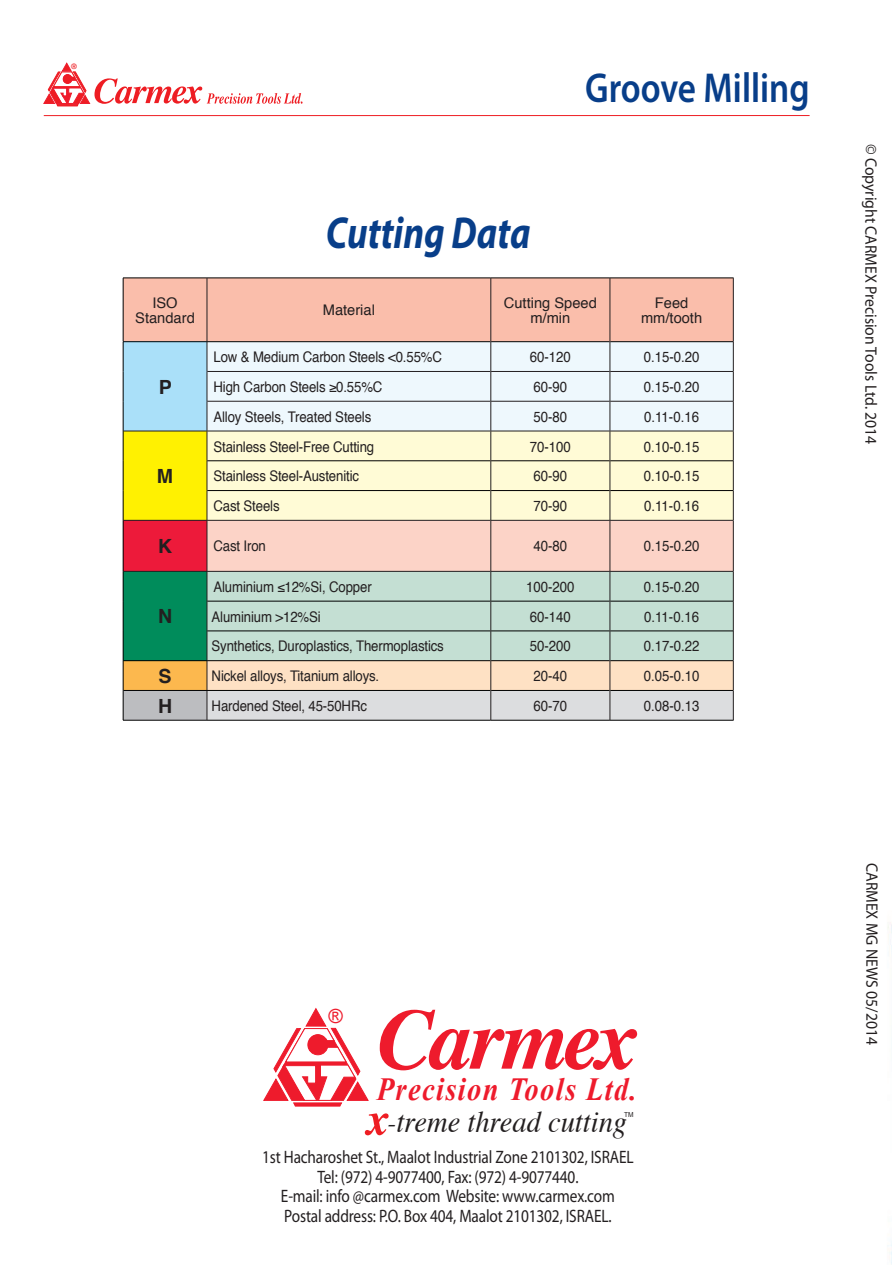
<style>
.page{position:relative;width:892px;height:1265px;background:#fff}
.page>*{position:absolute;margin:0;border:0;box-sizing:border-box;transform-origin:0 0}
.t1{font:italic 700 45px "Myriad Pro";color:#083e89;scale:.82 1}
.t2{font:600 42px "Myriad Pro";color:#083e89;scale:.84 1}
.t3{font:italic 700 32.25px "Times New Roman";letter-spacing:.05em;color:#ee1b2c;scale:.88 1}
.t4{font:italic 30px "Times";color:#231f20;scale:.95 1}
.t5{font:700 19.5px "Helvetica";color:#231f20}
.t6{font:19.5px "Arial";color:#ee1b2c}
.t7{font:18px/19.5px "Myriad Pro";letter-spacing:-.01em;color:#231f20;text-align:center;scale:.85 1}
.t8{font:16.5px "Myriad Pro";color:#231f20;scale:.95 1}
.t9{font:14.7px "Helvetica";letter-spacing:-.01em;color:#231f20;scale:.9 1}
.t10{font:14.7px/15px "Helvetica";letter-spacing:-.01em;color:#231f20;text-align:center}
.t11{font:500 10.5px "Win Soft Pro";color:#ee1d23}
.t12{font:6.9px "Arial";color:#231f20;scale:.95 1}
</style>
<div class="page">
<svg style="left:380px;top:1009px;width:257px;height:61px"></svg>
<svg style="left:263px;top:1008px;width:105px;height:98px"></svg>
<svg style="left:365px;top:1113px;width:23px;height:22px"></svg>
<svg style="left:44px;top:63px;width:258px;height:43px"></svg>
<hr style="left:44px;top:115px;width:765px;height:1px;background:#ee1d23">
<div style="left:123px;top:431px;width:84px;height:89px;background:#fff101"></div>
<div style="left:208px;top:432px;width:525px;height:88px;background:#fffbd6"></div>
<div style="left:123px;top:520px;width:84px;height:51px;background:#ed1a3a"></div>
<div style="left:123px;top:571px;width:84px;height:89px;background:#008c5b"></div>
<div style="left:208px;top:602px;width:525px;height:28px;background:#c4dfd3"></div>
<div style="left:123px;top:660px;width:84px;height:30px;background:#fcb84e"></div>
<div style="left:123px;top:690px;width:84px;height:30px;background:#bcbdc0"></div>
<hr style="left:123px;top:431px;width:1px;height:30px;background:#000">
<svg style="left:123px;top:461px;width:1px;height:29px"></svg>
<hr style="left:123px;top:490px;width:1px;height:30px;background:#000">
<hr style="left:123px;top:520px;width:1px;height:51px;background:#000">
<hr style="left:123px;top:571px;width:1px;height:30px;background:#000">
<hr style="left:123px;top:601px;width:1px;height:30px;background:#000">
<svg style="left:123px;top:631px;width:1px;height:29px"></svg>
<hr style="left:123px;top:660px;width:1px;height:30px;background:#000">
<hr style="left:123px;top:690px;width:1px;height:30px;background:#000">
<hr style="left:123px;top:720px;width:84px;height:1px;background:#000">
<hr style="left:207px;top:720px;width:284px;height:1px;background:#000">
<hr style="left:491px;top:720px;width:119px;height:1px;background:#000">
<hr style="left:610px;top:720px;width:123px;height:1px;background:#000">
<hr style="left:123px;top:431px;width:84px;height:1px;background:#231f20">
<hr style="left:207px;top:431px;width:284px;height:1px;background:#231f20">
<hr style="left:491px;top:431px;width:119px;height:1px;background:#231f20">
<hr style="left:610px;top:431px;width:123px;height:1px;background:#231f20">
<hr style="left:123px;top:520px;width:84px;height:1px;background:#231f20">
<hr style="left:123px;top:571px;width:84px;height:1px;background:#231f20">
<hr style="left:207px;top:431px;width:1px;height:30px;background:#231f20">
<svg style="left:207px;top:461px;width:1px;height:29px"></svg>
<hr style="left:207px;top:490px;width:1px;height:30px;background:#231f20">
<hr style="left:207px;top:601px;width:1px;height:30px;background:#231f20">
<hr style="left:123px;top:660px;width:84px;height:1px;background:#000">
<hr style="left:123px;top:690px;width:84px;height:1px;background:#000">
<hr style="left:207px;top:460px;width:283px;height:1px;background:#000">
<hr style="left:491px;top:460px;width:118px;height:1px;background:#000">
<hr style="left:610px;top:460px;width:123px;height:1px;background:#000">
<hr style="left:207px;top:490px;width:283px;height:1px;background:#000">
<hr style="left:491px;top:490px;width:118px;height:1px;background:#000">
<hr style="left:610px;top:490px;width:123px;height:1px;background:#000">
<hr style="left:207px;top:601px;width:283px;height:1px;background:#000">
<hr style="left:491px;top:601px;width:118px;height:1px;background:#000">
<hr style="left:610px;top:601px;width:123px;height:1px;background:#000">
<hr style="left:207px;top:630px;width:283px;height:1px;background:#000">
<hr style="left:491px;top:630px;width:118px;height:1px;background:#000">
<hr style="left:610px;top:630px;width:123px;height:1px;background:#000">
<svg style="left:123px;top:278px;width:611px;height:153px;background:#e7d7d4"></svg>
<hr style="left:490px;top:371px;width:1px;height:30px;background:#231f20">
<hr style="left:609px;top:371px;width:1px;height:30px;background:#231f20">
<hr style="left:733px;top:371px;width:1px;height:30px;background:#231f20">
<hr style="left:490px;top:401px;width:1px;height:30px;background:#231f20">
<hr style="left:609px;top:401px;width:1px;height:30px;background:#231f20">
<hr style="left:733px;top:401px;width:1px;height:30px;background:#231f20">
<hr style="left:490px;top:431px;width:1px;height:30px;background:#231f20">
<hr style="left:609px;top:431px;width:1px;height:30px;background:#231f20">
<hr style="left:733px;top:431px;width:1px;height:30px;background:#231f20">
<svg style="left:490px;top:461px;width:1px;height:29px"></svg>
<svg style="left:609px;top:461px;width:1px;height:29px"></svg>
<svg style="left:733px;top:461px;width:1px;height:29px"></svg>
<hr style="left:490px;top:490px;width:1px;height:30px;background:#231f20">
<hr style="left:609px;top:490px;width:1px;height:30px;background:#231f20">
<hr style="left:733px;top:490px;width:1px;height:30px;background:#231f20">
<svg style="left:207px;top:520px;width:527px;height:81px;background:#e0d1c5"></svg>
<hr style="left:490px;top:601px;width:1px;height:30px;background:#231f20">
<hr style="left:609px;top:601px;width:1px;height:30px;background:#231f20">
<hr style="left:733px;top:601px;width:1px;height:30px;background:#231f20">
<svg style="left:207px;top:631px;width:527px;height:89px;background:#d7d7ca"></svg>
<hr style="left:490px;top:660px;width:1px;height:30px;background:#231f20">
<hr style="left:609px;top:660px;width:1px;height:30px;background:#231f20">
<hr style="left:733px;top:660px;width:1px;height:30px;background:#231f20">
<hr style="left:490px;top:690px;width:1px;height:30px;background:#231f20">
<hr style="left:609px;top:690px;width:1px;height:30px;background:#231f20">
<hr style="left:733px;top:690px;width:1px;height:30px;background:#231f20">
<p class="t11" style="left:71px;top:59px;width:8px">®</p>
<h1 class="t1" style="left:326px;top:203px;width:251px">Cutting Data</h1>
<h2 class="t2" style="left:585px;top:61px;width:269px">Groove Milling</h2>
<p class="t10" style="left:135px;top:296px;width:61px">ISO<br>Standard</p>
<p class="t10" style="left:323px;top:303px;width:54px">Material</p>
<p class="t10" style="left:504px;top:295px;width:94px">Cutting Speed m/min</p>
<p class="t10" style="left:641px;top:295px;width:63px">Feed mm/tooth</p>
<h3 class="t5" style="left:159px;top:371px;width:15px">P</h3>
<h3 class="t5" style="left:157px;top:460px;width:18px">M</h3>
<p class="t9" style="left:213px;top:346px;width:255px">Low &amp; Medium Carbon Steels &lt;0.55%C</p>
<p class="t9" style="left:529px;top:346px;width:47px">60-120</p>
<p class="t9" style="left:643px;top:346px;width:63px">0.15-0.20</p>
<p class="t9" style="left:213px;top:375px;width:189px">High Carbon Steels ≥0.55%C</p>
<p class="t9" style="left:533px;top:375px;width:39px">60-90</p>
<p class="t9" style="left:643px;top:375px;width:63px">0.15-0.20</p>
<p class="t9" style="left:213px;top:405px;width:177px">Alloy Steels, Treated Steels</p>
<p class="t9" style="left:533px;top:405px;width:39px">50-80</p>
<p class="t9" style="left:644px;top:405px;width:62px">0.11-0.16</p>
<p class="t9" style="left:213px;top:435px;width:180px">Stainless Steel-Free Cutting</p>
<p class="t9" style="left:529px;top:435px;width:47px">70-100</p>
<p class="t9" style="left:643px;top:435px;width:63px">0.10-0.15</p>
<p class="t9" style="left:213px;top:465px;width:163px">Stainless Steel-Austenitic</p>
<p class="t9" style="left:533px;top:465px;width:39px">60-90</p>
<p class="t9" style="left:643px;top:465px;width:63px">0.10-0.15</p>
<p class="t9" style="left:213px;top:494px;width:75px">Cast Steels</p>
<p class="t9" style="left:533px;top:494px;width:39px">70-90</p>
<p class="t9" style="left:644px;top:494px;width:62px">0.11-0.16</p>
<h3 class="t5" style="left:158px;top:530px;width:16px">K</h3>
<p class="t9" style="left:213px;top:535px;width:60px">Cast Iron</p>
<p class="t9" style="left:533px;top:535px;width:39px">40-80</p>
<p class="t9" style="left:643px;top:535px;width:63px">0.15-0.20</p>
<h3 class="t5" style="left:158px;top:601px;width:16px">N</h3>
<p class="t9" style="left:213px;top:575px;width:177px">Aluminium ≤12%Si, Copper</p>
<p class="t9" style="left:526px;top:575px;width:55px">100-200</p>
<p class="t9" style="left:643px;top:575px;width:63px">0.15-0.20</p>
<p class="t9" style="left:211px;top:605px;width:123px">Aluminium &gt;12%Si</p>
<p class="t9" style="left:529px;top:605px;width:47px">60-140</p>
<p class="t9" style="left:644px;top:605px;width:62px">0.11-0.16</p>
<p class="t9" style="left:211px;top:635px;width:259px">Synthetics, Duroplastics, Thermoplastics</p>
<p class="t9" style="left:529px;top:635px;width:47px">50-200</p>
<p class="t9" style="left:643px;top:635px;width:63px">0.17-0.22</p>
<h3 class="t5" style="left:158px;top:660px;width:15px">S</h3>
<p class="t9" style="left:211px;top:664px;width:188px">Nickel alloys, Titanium alloys.</p>
<p class="t9" style="left:533px;top:664px;width:39px">20-40</p>
<p class="t9" style="left:643px;top:664px;width:63px">0.05-0.10</p>
<h3 class="t5" style="left:158px;top:690px;width:16px">H</h3>
<p class="t9" style="left:211px;top:694px;width:174px">Hardened Steel, 45-50HRc</p>
<p class="t9" style="left:533px;top:694px;width:39px">60-70</p>
<p class="t9" style="left:643px;top:694px;width:63px">0.08-0.13</p>
<p class="t8" style="left:881px;top:144px;width:318px;rotate:90deg">© Copyright CARMEX Precision Tools Ltd. 2014</p>
<h3 class="t6" style="left:328px;top:1003px;width:16px">®</h3>
<h3 class="t3" style="left:377px;top:1066px;width:297px">Precision Tools Ltd.</h3>
<h3 class="t4" style="left:387px;top:1094px;width:254px">-treme thread cutting</h3>
<p class="t12" style="left:624px;top:1110px;width:11px">TM</p>
<p class="t7" style="left:262px;top:1147px;width:438px">1st Hacharoshet St., Maalot Industrial Zone 2101302, ISRAEL Tel: (972) 4-9077400, Fax: (972) 4-9077440.<br>E-mail: info @carmex.com Website: www.carmex.com Postal address: P.O. Box 404, Maalot 2101302, ISRAEL.</p>
<p class="t8" style="left:882px;top:863px;width:193px;rotate:90deg">CARMEX MG NEWS 05/2014</p>
</div>
